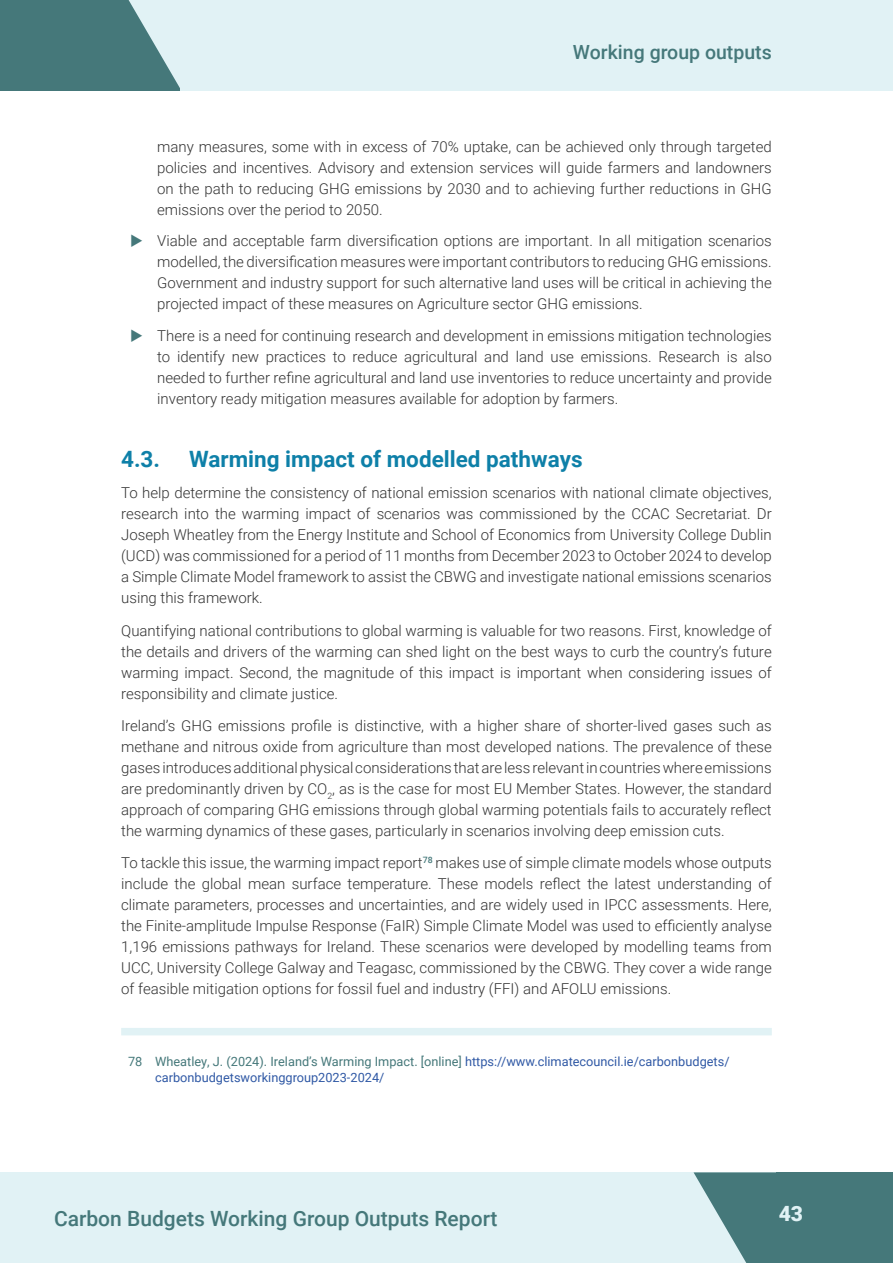
<style>
.page{position:relative;width:893px;height:1263px;background:#fff}
.page>*{position:absolute;margin:0;border:0;box-sizing:border-box;transform-origin:0 0}
.t1{font:700 22.5px "Roboto";color:#0e80a8}
.t2{font:500 21px "Roboto";color:#45787a}
.t3{font:900 21px "Roboto";color:#e1f2f5}
.t4{font:500 19.5px "Roboto";color:#45787a}
.t5{font:300 15px/21px "Roboto";color:#333;text-align:justify}
.Footnotes{font:12.75px/16.5px "Roboto";color:#3059a5}
.s1{color:#45787a}
</style>
<div class="page">
<div style="left:0;top:1172px;width:893px;height:91px;background:#e1f2f5"></div>
<svg style="left:693px;top:1172px;width:83px;height:91px"></svg>
<div style="left:776px;top:1172px;width:117px;height:91px;background:#45787a"></div>
<div style="left:0;top:0;width:893px;height:91px;background:#45787a"></div>
<svg style="left:128px;top:0;width:52px;height:88px"></svg>
<div style="left:180px;top:0;width:713px;height:91px;background:#e1f2f5"></div>
<div style="left:121px;top:1028px;width:651px;height:7px;background:#e1f2f5"></div>
<h3 class="t4" style="left:573px;top:39px;width:200px">Working group outputs</h3>
<p class="t5" style="left:157px;top:135px;width:616px">many measures, some with in excess of 70% uptake, can be achieved only through targeted policies and incentives. Advisory and extension services will guide farmers and landowners on the path to reducing GHG emissions by 2030 and to achieving further reductions in GHG emissions over the period to 2050.</p>
<p class="t5" style="left:157px;top:230px;width:616px">Viable and acceptable farm diversification options are important. In all mitigation scenarios modelled, the diversification measures were important contributors to reducing GHG emissions.<br>Government and industry support for such alternative land uses will be critical in achieving the projected impact of these measures on Agriculture sector GHG emissions.</p>
<p class="t5" style="left:157px;top:324px;width:616px">There is a need for continuing research and development in emissions mitigation technologies to identify new practices to reduce agricultural and land use emissions. Research is also needed to further refine agricultural and land use inventories to reduce uncertainty and provide inventory ready mitigation measures available for adoption by farmers.</p>
<p class="t1" style="left:121px;top:443px;width:40px">4.3.</p>
<p class="t1" style="left:189px;top:443px;width:395px">Warming impact of modelled pathways</p>
<p class="t5" style="left:121px;top:482px;width:652px">To help determine the consistency of national emission scenarios with national climate objectives, research into the warming impact of scenarios was commissioned by the CCAC Secretariat. Dr Joseph Wheatley from the Energy Institute and School of Economics from University College Dublin (UCD) was commissioned for a period of 11 months from December 2023 to October 2024 to develop a Simple Climate Model framework to assist the CBWG and investigate national emissions scenarios using this framework.</p>
<p class="t5" style="left:121px;top:619px;width:652px">Quantifying national contributions to global warming is valuable for two reasons. First, knowledge of the details and drivers of the warming can shed light on the best ways to curb the country’s future warming impact. Second, the magnitude of this impact is important when considering issues of responsibility and climate justice.</p>
<p class="t5" style="left:121px;top:714px;width:652px">Ireland’s GHG emissions profile is distinctive, with a higher share of shorter-lived gases such as methane and nitrous oxide from agriculture than most developed nations. The prevalence of these gases introduces additional physical considerations that are less relevant in countries where emissions are predominantly driven by CO<sub>2</sub>, as is the case for most EU Member States. However, the standard approach of comparing GHG emissions through global warming potentials fails to accurately reflect the warming dynamics of these gases, particularly in scenarios involving deep emission cuts.</p>
<p class="t5" style="left:121px;top:852px;width:652px">To tackle this issue, the warming impact report<sup>78</sup> makes use of simple climate models whose outputs include the global mean surface temperature. These models reflect the latest understanding of climate parameters, processes and uncertainties, and are widely used in IPCC assessments. Here, the Finite-amplitude Impulse Response (FaIR) Simple Climate Model was used to efficiently analyse 1,196 emissions pathways for Ireland. These scenarios were developed by modelling teams from UCC, University College Galway and Teagasc, commissioned by the CBWG. They cover a wide range of feasible mitigation options for fossil fuel and industry (FFI) and AFOLU emissions.</p>
<p class="Footnotes" style="left:155px;top:1052px;width:576px;text-indent:-27px"><span class="s1">78 Wheatley, J. (2024). Ireland’s Warming Impact. [online]</span> https://www.climatecouncil.ie/carbonbudgets/ carbonbudgetsworkinggroup2023-2024/</p>
<h2 class="t2" style="left:54px;top:1204px;width:445px">Carbon Budgets Working Group Outputs Report</h2>
<h2 class="t3" style="left:779px;top:1199px;width:26px">43</h2>
</div>
